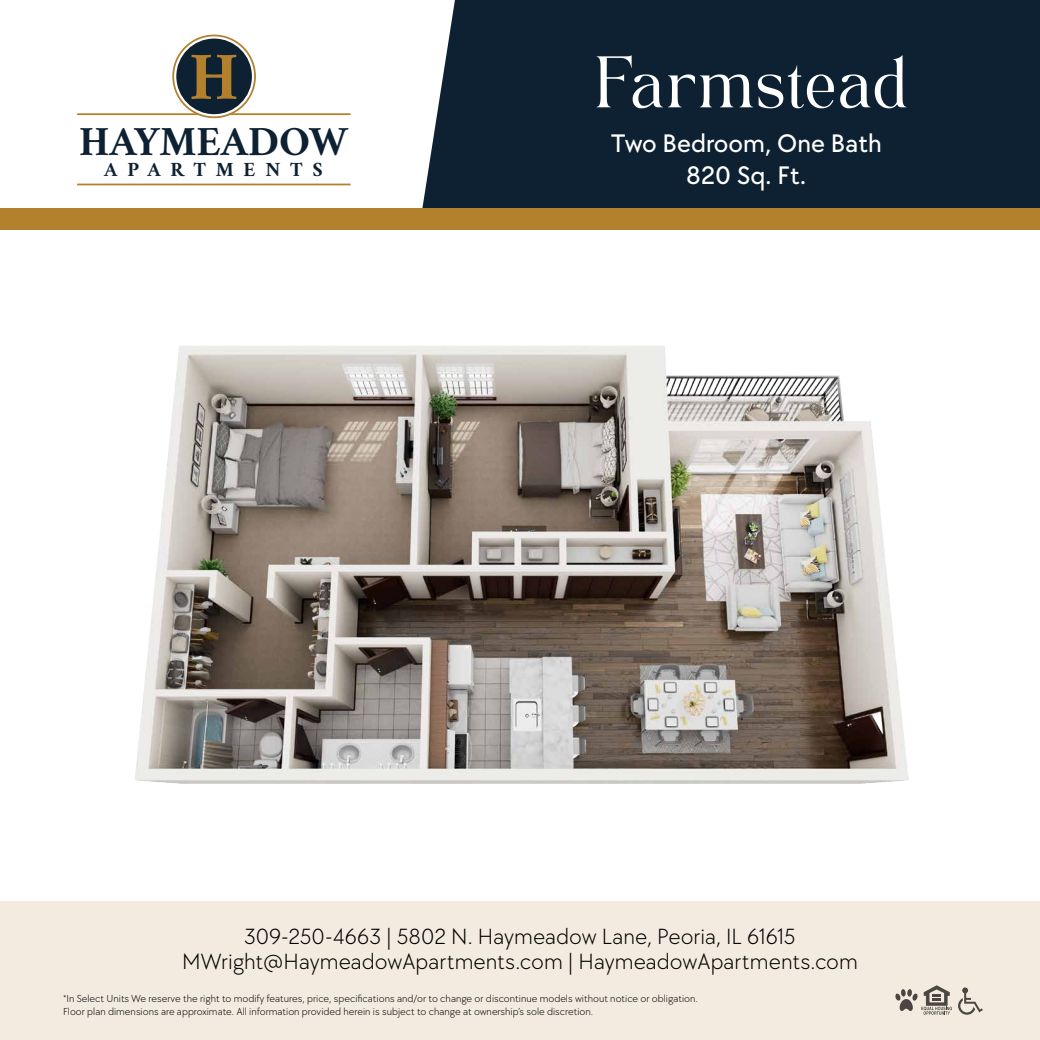
<style>
.page{position:relative;width:1040px;height:1040px;background:#fff}
.page>*{position:absolute;margin:0;border:0;box-sizing:border-box;transform-origin:0 0}
.t1{font:50.93px "TAN Angleton Regular";letter-spacing:-.04em;color:#fff}
.t2{font:700 41.82px "Amiri";letter-spacing:-.005em;color:#0d2132}
.t3{font:500 26.25px/31.5px "TT Chocolates";color:#fff;text-align:center}
.t4{font:300 22.75px/24.5px "TT Chocolates";color:#000;text-align:center}
.t5{font:700 20.3px "Amiri";letter-spacing:.48em;color:#0d2132}
.t6{font:300 10.5px/12.6px "TT Chocolates";color:#000}
</style>
<div class="page">
<div style="left:0;top:901px;width:1040px;height:139px;background:#f3ebdf"></div>
<div style="left:422px;top:0;width:617px;height:208px;background:#0d2132"></div>
<div style="left:0;top:208px;width:1040px;height:22px;background:#b3812d"></div>
<svg style="left:895px;top:985px;width:56px;height:29px"></svg>
<svg style="left:958px;top:987px;width:24px;height:27px"></svg>
<svg style="left:173px;top:35px;width:82px;height:82px"></svg>
<div style="left:172px;top:35px;width:84px;height:83px;border:2px solid #b3812e;border-radius:50%"></div>
<div style="left:176px;top:39px;width:76px;height:75px;background:#0d2132;border-radius:50%"></div>
<svg style="left:191px;top:55px;width:45px;height:44px"></svg>
<hr style="left:77px;top:113px;width:121px;height:2px;background:#b3812e">
<hr style="left:229px;top:113px;width:121px;height:2px;background:#b3812e">
<hr style="left:77px;top:183px;width:273px;height:2px;background:#b3812e">
<img style="left:135px;top:346px;width:773px;height:438px">
<h2 class="t2" style="left:79px;top:116px;width:270px">HAYMEADOW</h2>
<h3 class="t5" style="left:104px;top:157px;width:220px">APARTMENTS</h3>
<h1 class="t1" style="left:594px;top:60px;width:316px">Farmstead</h1>
<h3 class="t3" style="left:610px;top:127px;width:273px">Two Bedroom, One Bath<br>820 Sq. Ft.</h3>
<h3 class="t4" style="left:182px;top:923px;width:677px">309-250-4663 | 5802 N. Haymeadow Lane, Peoria, IL 61615<br>MWright@HaymeadowApartments.com | HaymeadowApartments.com</h3>
<p class="t6" style="left:63px;top:992px;width:636px">*In Select Units We reserve the right to modify features, price, specifications and/or to change or discontinue models without notice or obligation.<br>Floor plan dimensions are approximate. All information provided herein is subject to change at ownership’s sole discretion.</p>
</div>
